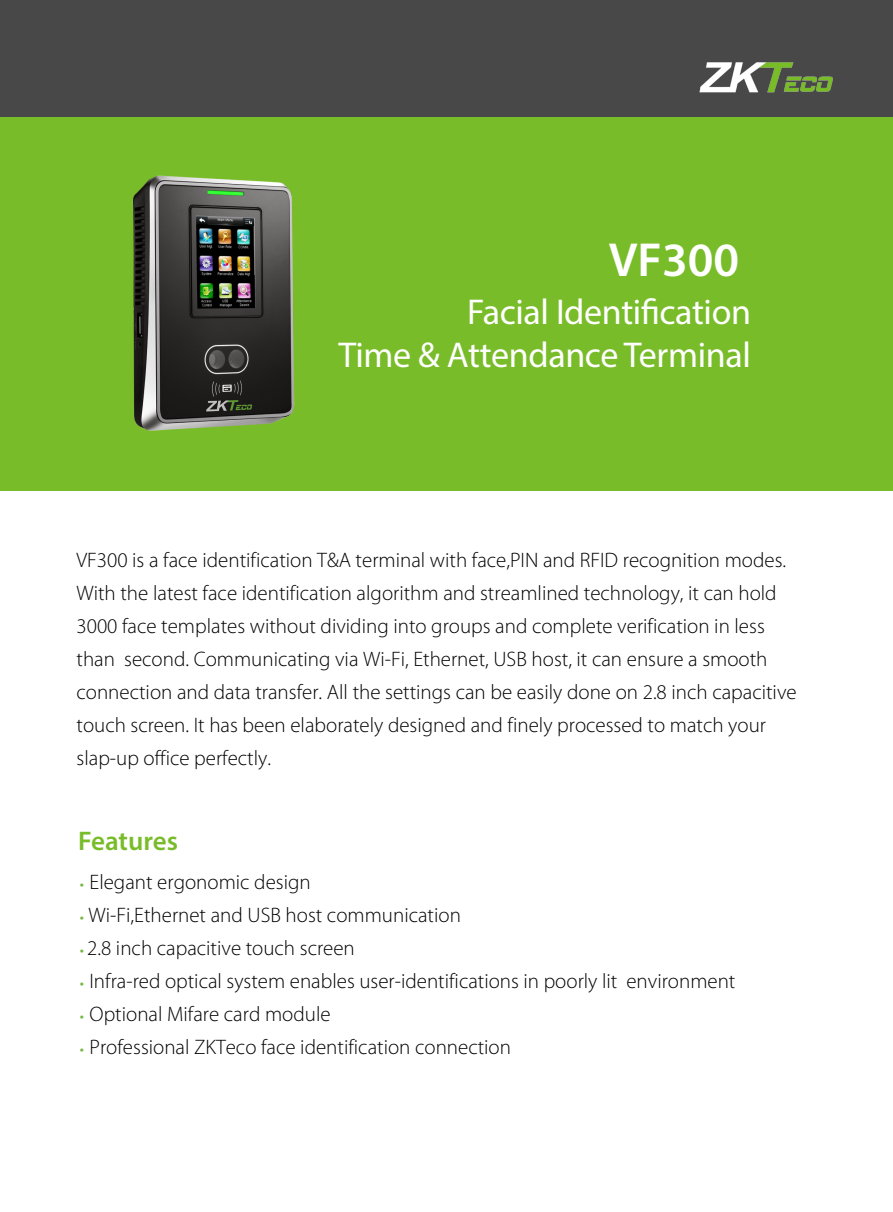
<style>
.page{position:relative;width:893px;height:1212px;background:#fff}
.page>*{position:absolute;margin:0;border:0;box-sizing:border-box;transform-origin:0 0}
.t1{font:600 48px "Myriad Pro";color:#fff}
.t2{font:36px/43.2px "Myriad Pro";letter-spacing:-.01em;color:#fff;text-align:right}
.t3{font:600 27px "Myriad Pro";color:#79bc29}
.t4{font:300 21px/33px "Myriad Pro";color:#000}
.s1{font-weight:400;font-size:15px;color:#75b845}
</style>
<div class="page">
<div style="left:0;top:0;width:893px;height:117px;background:#484848"></div>
<div style="left:0;top:117px;width:893px;height:374px;background:#79bc29"></div>
<img style="left:699px;top:62px;width:134px;height:31px">
<img style="left:132px;top:175px;width:163px;height:256px">
<h1 class="t1" style="left:609px;top:229px;width:132px">VF300</h1>
<h2 class="t2" style="left:338px;top:289px;width:414px">Facial Identification<br>Time &amp; Attendance Terminal</h2>
<p class="t4" style="left:77px;top:543px;width:722px">VF300 is a face identification T&amp;A terminal with face,PIN and RFID recognition modes.<br>With the latest face identification algorithm and streamlined technology, it can hold 3000 face templates without dividing into groups and complete verification in less than second. Communicating via Wi-Fi, Ethernet, USB host, it can ensure a smooth connection and data transfer. All the settings can be easily done on 2.8 inch capacitive touch screen. It has been elaborately designed and finely processed to match your slap-up office perfectly.</p>
<p class="t3" style="left:78px;top:823px;width:101px">Features</p>
<p class="t4" style="left:80px;top:865px;width:233px"><span class="s1">•</span> Elegant ergonomic design</p>
<p class="t4" style="left:80px;top:898px;width:383px"><span class="s1">•</span> Wi-Fi,Ethernet and USB host communication</p>
<p class="t4" style="left:80px;top:931px;width:277px"><span class="s1">•</span> 2.8 inch capacitive touch screen</p>
<p class="t4" style="left:80px;top:964px;width:657px"><span class="s1">•</span> Infra-red optical system enables user-identifications in poorly lit environment</p>
<p class="t4" style="left:80px;top:997px;width:252px"><span class="s1">•</span> Optional Mifare card module</p>
<p class="t4" style="left:80px;top:1030px;width:433px"><span class="s1">•</span> Professional ZKTeco face identification connection</p>
</div>
